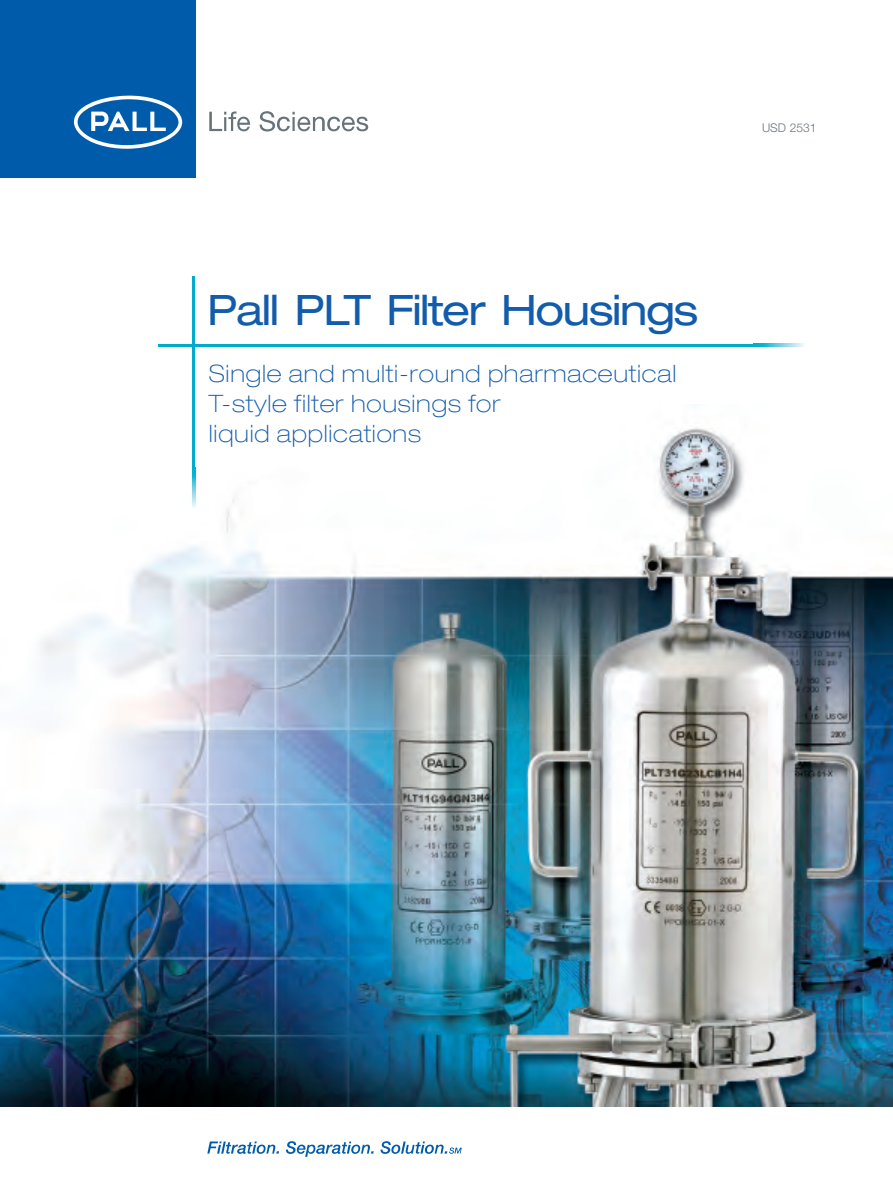
<style>
.page{position:relative;width:893px;height:1191px;background:#fff}
.page>*{position:absolute;margin:0;border:0;box-sizing:border-box;transform-origin:0 0}
.t1{font:expanded 42px "Helvetica Neue";letter-spacing:-.035em;color:#135cab}
.t2{font:100 expanded 24px/30px "Helvetica Neue";letter-spacing:.03em;color:#135cab}
.t3{font:300 12px "Helvetica Neue";color:#677379}
</style>
<div class="page">
<img style="left:0;top:404px;width:893px;height:702px">
<div style="left:0;top:0;width:196px;height:178px;background:#015bab"></div>
<svg style="left:74px;top:95px;width:108px;height:54px"></svg>
<svg style="left:209px;top:111px;width:41px;height:20px"></svg>
<svg style="left:260px;top:111px;width:108px;height:20px"></svg>
<svg style="left:207px;top:1141px;width:72px;height:12px"></svg>
<svg style="left:286px;top:1141px;width:88px;height:15px"></svg>
<svg style="left:381px;top:1141px;width:81px;height:12px"></svg>
<hr style="left:158px;top:344px;width:595px;height:2px;background:#00abcd">
<hr style="left:193px;top:276px;width:2px;height:192px;background:#00abcd">
<svg style="left:753px;top:344px;width:51px;height:2px"></svg>
<svg style="left:193px;top:468px;width:2px;height:41px"></svg>
<h1 class="t1" style="left:207px;top:295px;width:493px">Pall PLT Filter Housings</h1>
<p class="t2" style="left:209px;top:360px;width:469px">Single and multi-round pharmaceutical<br>T-style filter housings for<br>liquid applications</p>
<p class="t3" style="left:762px;top:123px;width:56px">USD 2531</p>
</div>
